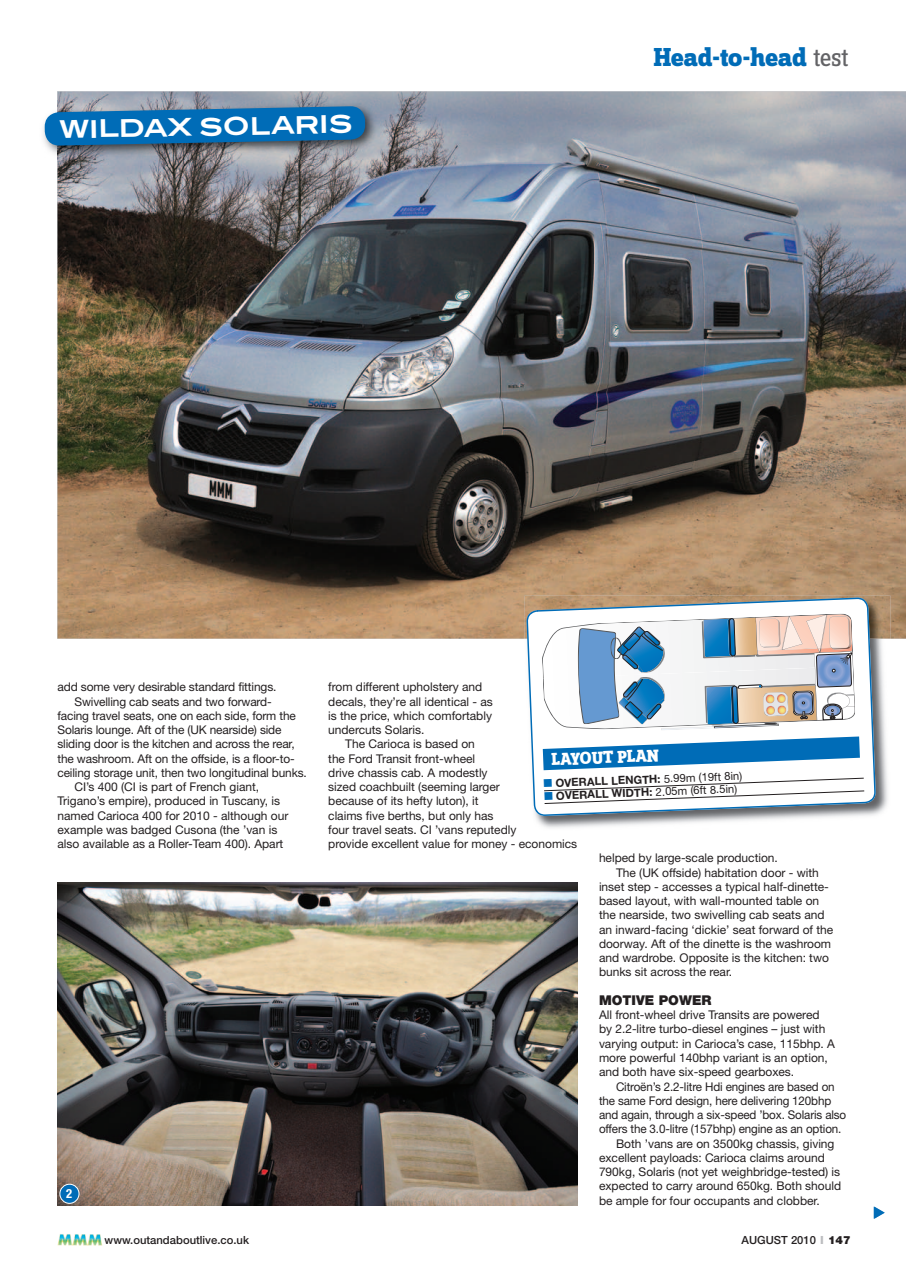
<style>
.page{position:relative;width:906px;height:1276px;background:#fff}
.page>*{position:absolute;margin:0;border:0;box-sizing:border-box;transform-origin:0 0}
.t1{font:800 27px "Zine Slab Dis";letter-spacing:-.02em;color:#006cb7}
.t2{font:700 24.45px "Blair ITC";color:#fff}
.t3{font:800 18px "Zine Slab Dis";color:#fff}
.t4{font:900 13.5px "Helvetica Neue";color:#231f20}
.t5{font:700 condensed 12.6px "Helvetica Neue";color:#fff}
.t6{font:12px/14.2px "Helvetica Neue";color:#231f20}
.t7{font:500 11.25px "Helvetica Neue";color:#231f20}
.t8{font:700 11.25px "Helvetica Neue";color:#231f20}
.t9{font:11.25px "Helvetica Neue";color:#231f20}
.s1{font-weight:400;color:#636366}
.s2{color:#006cb7}
.s3{font-weight:400}
.s4{font-weight:700}
.s5{font-weight:700;font-stretch:expanded;color:#bcbdc0}
.s6{font-weight:900}
</style>
<div class="page">
<img style="left:57px;top:1234px;width:45px;height:11px">
<img style="left:57px;top:91px;width:849px;height:547px">
<img style="left:524px;top:595px;width:366px;height:233px">
<svg style="left:526px;top:597px;width:350px;height:219px"></svg>
<svg style="left:544px;top:778px;width:320px;height:26px"></svg>
<svg style="left:542px;top:613px;width:313px;height:117px"></svg>
<svg style="left:543px;top:736px;width:317px;height:34px"></svg>
<img style="left:43px;top:101px;width:336px;height:58px">
<svg style="left:44px;top:106px;width:321px;height:40px;background:#1770ae"></svg>
<img style="left:57px;top:882px;width:521px;height:324px">
<div style="left:60px;top:1184px;width:19px;height:19px;background:#006cb7;border-radius:50%"></div>
<div style="left:60px;top:1184px;width:19px;height:19px;border:1px solid #fff;border-radius:50%"></div>
<h2 class="t2" style="left:59px;top:114px;width:295px;rotate:-1deg">WILDAX SOLARIS</h2>
<h1 class="t1" style="left:654px;top:42px;width:196px">Head-to-head <span class="s1">test</span></h1>
<p class="t6" style="left:57px;top:680px;width:221px">add some very desirable standard fittings.</p>
<p class="t6" style="left:74px;top:694px;width:199px">Swivelling cab seats and two forward-</p>
<p class="t6" style="left:57px;top:708px;width:240px">facing travel seats, one on each side, form the</p>
<p class="t6" style="left:57px;top:722px;width:226px">Solaris lounge. Aft of the (UK nearside) side</p>
<p class="t6" style="left:57px;top:737px;width:239px">sliding door is the kitchen and across the rear,</p>
<p class="t6" style="left:57px;top:751px;width:239px">the washroom. Aft on the offside, is a floor-to-</p>
<p class="t6" style="left:57px;top:765px;width:251px">ceiling storage unit, then two longitudinal bunks.</p>
<p class="t6" style="left:74px;top:779px;width:186px">CI’s 400 (CI is part of French giant,</p>
<p class="t6" style="left:57px;top:794px;width:224px">Trigano’s empire), produced in Tuscany, is</p>
<p class="t6" style="left:57px;top:808px;width:232px">named Carioca 400 for 2010 - although our</p>
<p class="t6" style="left:57px;top:822px;width:221px">example was badged Cusona (the ’van is</p>
<p class="t6" style="left:57px;top:836px;width:227px">also available as a Roller-Team 400). Apart</p>
<p class="t5" style="left:66px;top:1186px;width:8px">2</p>
<p class="t6" style="left:328px;top:680px;width:166px">from different upholstery and decals, they’re all identical - as is the price, which comfortably undercuts Solaris.</p>
<p class="t6" style="left:328px;top:737px;width:250px;text-indent:17px">The Carioca is based on<br>the Ford Transit front-wheel<br>drive chassis cab. A modestly<br>sized coachbuilt (seeming larger<br>because of its hefty luton), it<br>claims five berths, but only has<br>four travel seats. CI ’vans reputedly<br>provide excellent value for money - economics</p>
<h3 class="t3" style="left:551px;top:750px;width:109px;rotate:-2deg">LAYOUT PLAN</h3>
<p class="t8" style="left:543px;top:776px;width:200px;rotate:-2deg"><span class="s2">■</span> OVERALL LENGTH: <span class="s3">5.99m (19ft 8in)</span></p>
<p class="t9" style="left:544px;top:789px;width:195px;rotate:-2deg"><span class="s2">■</span> <span class="s4">OVERALL WIDTH:</span> 2.05m (6ft 8.5in)</p>
<p class="t6" style="left:599px;top:851px;width:180px">helped by large-scale production.</p>
<p class="t6" style="left:616px;top:865px;width:204px">The (UK offside) habitation door - with</p>
<p class="t6" style="left:599px;top:879px;width:231px">inset step - accesses a typical half-dinette-</p>
<p class="t6" style="left:599px;top:893px;width:222px">based layout, with wall-mounted table on</p>
<p class="t6" style="left:599px;top:908px;width:227px">the nearside, two swivelling cab seats and</p>
<p class="t6" style="left:599px;top:922px;width:236px">an inward-facing ‘dickie’ seat forward of the</p>
<p class="t6" style="left:599px;top:936px;width:234px">doorway. Aft of the dinette is the washroom</p>
<p class="t6" style="left:599px;top:950px;width:231px">and wardrobe. Opposite is the kitchen: two</p>
<p class="t6" style="left:599px;top:965px;width:135px">bunks sit across the rear.</p>
<p class="t4" style="left:599px;top:992px;width:114px">MOTIVE POWER</p>
<p class="t6" style="left:599px;top:1007px;width:237px">All front-wheel drive Transits are powered by 2.2-litre turbo-diesel engines – just with varying output: in Carioca’s case, 115bhp. A more powerful 140bhp variant is an option, and both have six-speed gearboxes.</p>
<p class="t6" style="left:616px;top:1079px;width:220px">Citroën’s 2.2-litre Hdi engines are based on</p>
<p class="t6" style="left:599px;top:1093px;width:234px">the same Ford design, here delivering 120bhp</p>
<p class="t6" style="left:599px;top:1107px;width:249px">and again, through a six-speed ’box. Solaris also</p>
<p class="t6" style="left:599px;top:1121px;width:244px">offers the 3.0-litre (157bhp) engine as an option.</p>
<p class="t6" style="left:616px;top:1136px;width:220px">Both ’vans are on 3500kg chassis, giving</p>
<p class="t6" style="left:599px;top:1150px;width:227px">excellent payloads: Carioca claims around</p>
<p class="t6" style="left:599px;top:1164px;width:243px">790kg, Solaris (not yet weighbridge-tested) is</p>
<p class="t6" style="left:599px;top:1178px;width:244px">expected to carry around 650kg. Both should</p>
<p class="t6" style="left:599px;top:1193px;width:222px">be ample for four occupants and clobber.</p>
<p class="t7" style="left:105px;top:1233px;width:146px">www.outandaboutlive.co.uk</p>
<p class="t7" style="left:741px;top:1233px;width:110px">AUGUST 2010 <span class="s5">I</span> <span class="s6">147</span></p>
</div>
